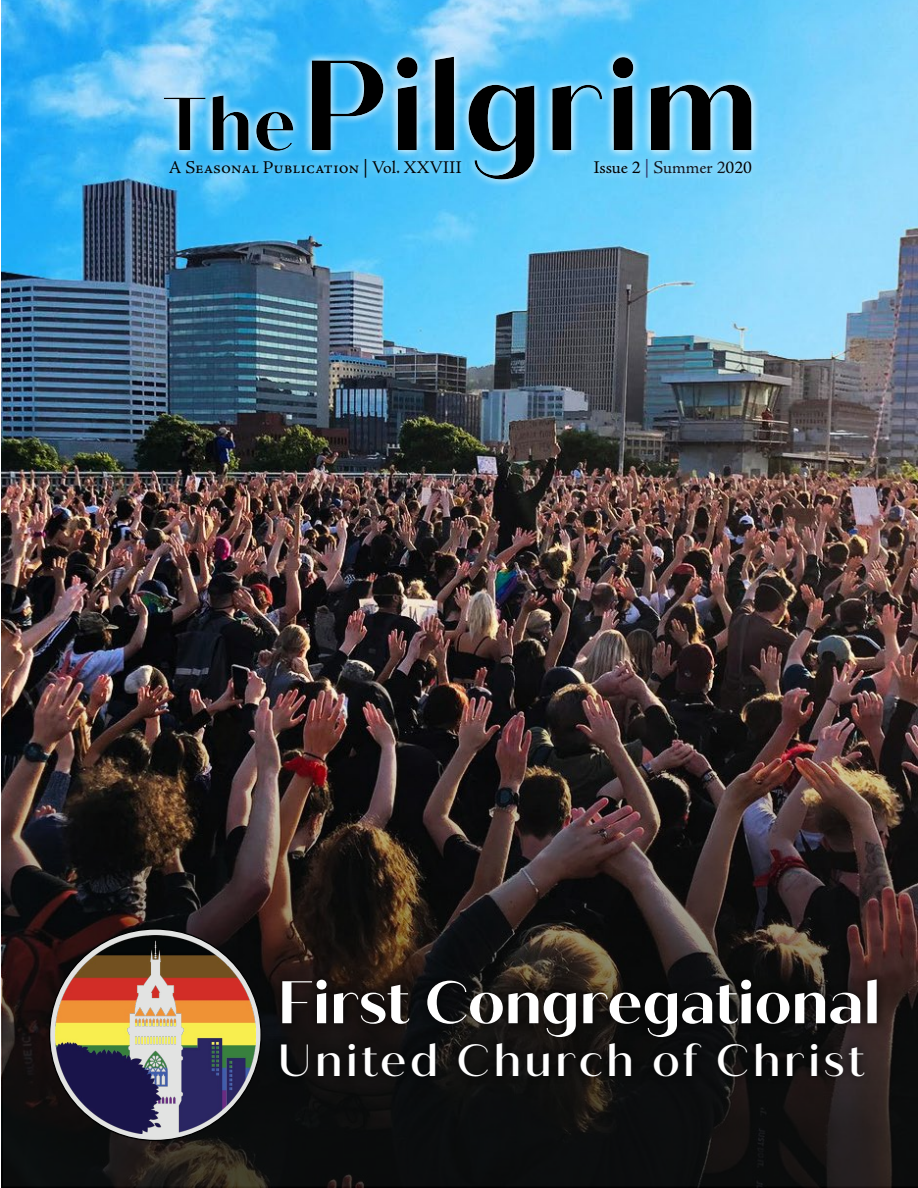
<style>
.page{position:relative;width:918px;height:1188px;background:#fff}
.page>*{position:absolute;margin:0;border:0;box-sizing:border-box;transform-origin:0 0}
.t1{font:700 60px "Quiche Sans";color:#fff}
.t2{font:500 45px "Quiche Sans";letter-spacing:.07em;color:#fff}
.t3{font:18px "Adobe Jenson Pro";color:#000101}
.t4{font:18px "Adobe Jenson Pro";color:#11151e}
.s1{color:#000101}
.s2{color:#323467}
.s3{color:#000}
</style>
<div class="page">
<img style="left:2px;top:0;width:916px;height:683px">
<img style="left:2px;top:683px;width:916px;height:505px">
<div style="left:150px;top:38px;width:617px;height:161px;background:#000;opacity:.5"></div>
<svg style="left:50px;top:929px;width:211px;height:211px"></svg>
<img style="left:56px;top:935px;width:199px;height:199px">
<div style="left:273px;top:970px;width:614px;height:76px;background:#000;opacity:.75"></div>
<div style="left:271px;top:1034px;width:602px;height:52px;background:#000;opacity:.75"></div>
<p class="t3" style="left:169px;top:157px;width:294px">A Seasonal Publication | Vol. XXVIII</p>
<p class="t4" style="left:593px;top:157px;width:160px"><span class="s1">Issue 2</span> <span class="s2">|</span> Summer 2<span class="s3">020</span></p>
<h1 class="t1" style="left:278px;top:966px;width:604px">First Congregational</h1>
<h2 class="t2" style="left:278px;top:1033px;width:589px">United Church of Christ</h2>
</div>
